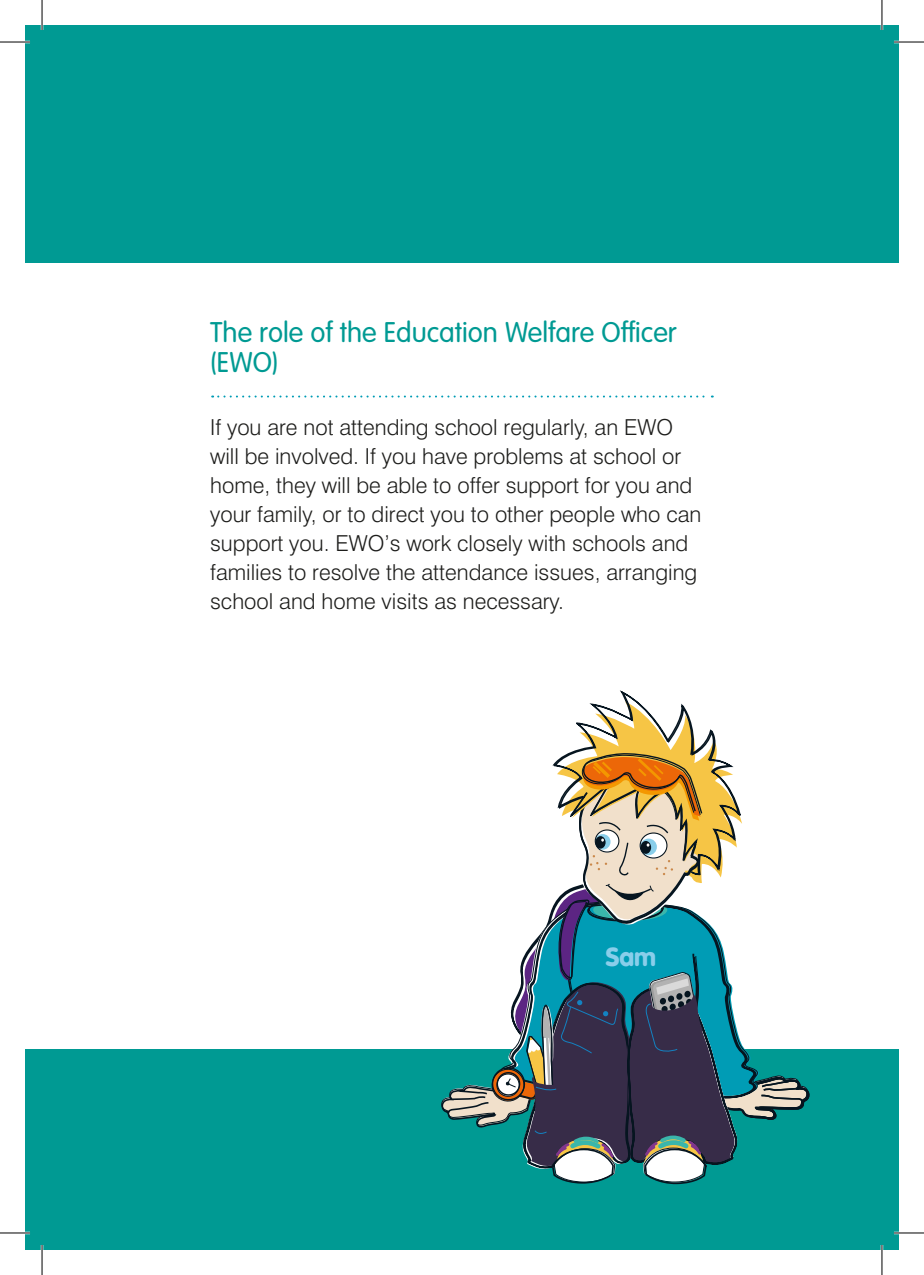
<style>
.page{position:relative;width:924px;height:1275px;background:#fff}
.page>*{position:absolute;margin:0;border:0;box-sizing:border-box;transform-origin:0 0}
.t1{font:300 28px/30px "VAG Rounded";color:#009a93}
.t2{font:900 25.8px "VAG Rounded";color:#89ceea}
.t3{font:300 22px/29px "Swiss 721 BT";color:#1d1d1b}
</style>
<div class="page">
<div style="left:25px;top:25px;width:873px;height:1225px;background:#009a93"></div>
<div style="left:25px;top:263px;width:873px;height:785px;background:#fff"></div>
<svg style="left:440px;top:690px;width:371px;height:495px"></svg>
<svg style="left:212px;top:395px;width:500px;height:2px"></svg>
<hr style="left:0;top:41px;width:30px;height:2px;background:#fff">
<hr style="left:893px;top:41px;width:30px;height:2px;background:#fff">
<hr style="left:0;top:1231px;width:30px;height:3px;background:#fff">
<hr style="left:893px;top:1231px;width:30px;height:3px;background:#fff">
<hr style="left:41px;top:0;width:2px;height:30px;background:#fff">
<hr style="left:41px;top:1245px;width:2px;height:30px;background:#fff">
<hr style="left:880px;top:0;width:2px;height:30px;background:#fff">
<hr style="left:880px;top:1245px;width:2px;height:30px;background:#fff">
<hr style="left:0;top:42px;width:30px;height:1px;background:#000">
<hr style="left:893px;top:42px;width:30px;height:1px;background:#000">
<hr style="left:0;top:1232px;width:30px;height:1px;background:#000">
<hr style="left:893px;top:1232px;width:30px;height:1px;background:#000">
<hr style="left:42px;top:0;width:1px;height:30px;background:#000">
<hr style="left:42px;top:1245px;width:1px;height:30px;background:#000">
<hr style="left:881px;top:0;width:1px;height:30px;background:#000">
<hr style="left:881px;top:1245px;width:1px;height:30px;background:#000">
<p class="t1" style="left:210px;top:317px;width:468px">The role of the Education Welfare Officer (EWO)</p>
<p class="t3" style="left:210px;top:412px;width:492px">If you are not attending school regularly, an EWO will be involved. If you have problems at school or home, they will be able to offer support for you and your family, or to direct you to other people who can support you. EWO’s work closely with schools and families to resolve the attendance issues, arranging school and home visits as necessary.</p>
<p class="t2" style="left:605px;top:941px;width:52px">Sam</p>
</div>
